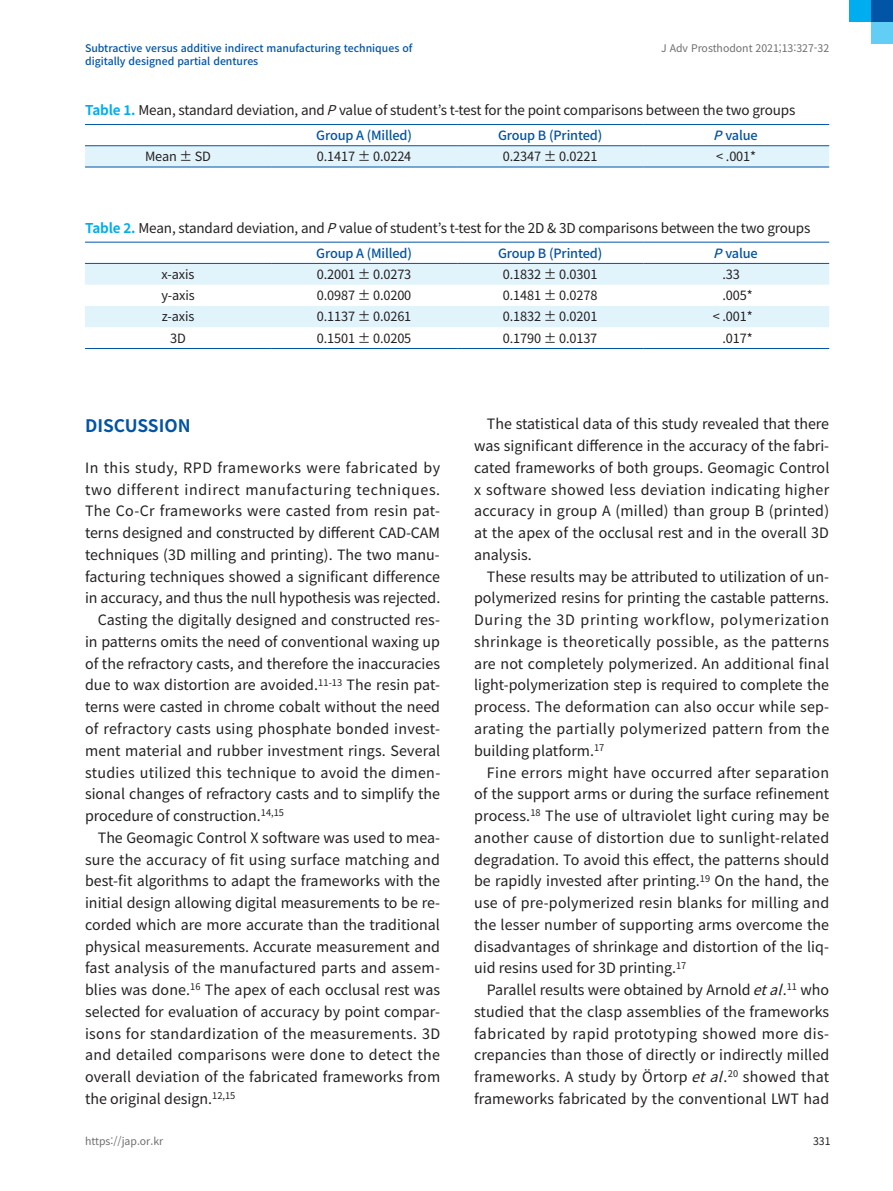
<style>
.page{position:relative;width:893px;height:1191px;background:#fff}
.page>*{position:absolute;margin:0;border:0;box-sizing:border-box;transform-origin:0 0}
.t1{font:700 17.25px "Noto Sans CJ Kkr";color:#0154a6}
.t2{font:14.25px/21.8px "Noto Sans CJ Kkr";letter-spacing:.005em;color:#231f20;text-align:justify}
.t3{font:14.25px "Noto Sans CJ Kkr";letter-spacing:.025em;color:#231f20}
.t4{font:14.25px "Noto Sans CJ Kkr";letter-spacing:.045em;color:#231f20}
.t5{font:14.25px "Noto Sans CJ Kkr";letter-spacing:.035em;color:#231f20}
.t6{font:13.5px "Noto Sans CJ Kkr";letter-spacing:-.01em;color:#231f20}
.t7{font:12.75px "Noto Sans CJ Kkr";letter-spacing:-.01em;color:#231f20}
.t8{font:500 12.75px "Noto Sans CJ Kkr";letter-spacing:-.01em;color:#0154a6}
.t9{font:500 10.5px "Noto Sans CJ Kkr";color:#0154a6}
.t10{font:10.5px "Noto Sans CJ Kkr";color:#6c6d70}
.t11{font:10.5px "Noto Sans CJ Kkr";color:#231f20}
.s1{font-weight:700;color:#00aeef}
.s2{font-style:italic}
</style>
<div class="page">
<div style="left:871px;top:22px;width:22px;height:22px;background:#62cdf5"></div>
<div style="left:849px;top:0;width:22px;height:22px;background:#00aeef"></div>
<div style="left:871px;top:0;width:22px;height:22px;background:#0154a6"></div>
<svg style="left:85px;top:264px;width:744px;height:63px;fill:#e1f4fc"></svg>
<hr style="left:85px;top:348px;width:186px;height:1px;background:#0154a6">
<hr style="left:271px;top:348px;width:186px;height:1px;background:#0154a6">
<hr style="left:457px;top:348px;width:186px;height:1px;background:#0154a6">
<hr style="left:643px;top:348px;width:186px;height:1px;background:#0154a6">
<hr style="left:85px;top:242px;width:186px;height:1px;background:#0154a6">
<hr style="left:271px;top:242px;width:186px;height:1px;background:#0154a6">
<hr style="left:457px;top:242px;width:186px;height:1px;background:#0154a6">
<hr style="left:643px;top:242px;width:186px;height:1px;background:#0154a6">
<hr style="left:85px;top:263px;width:186px;height:1px;background:#0154a6">
<hr style="left:271px;top:263px;width:186px;height:1px;background:#0154a6">
<hr style="left:457px;top:263px;width:186px;height:1px;background:#0154a6">
<hr style="left:643px;top:263px;width:186px;height:1px;background:#0154a6">
<svg style="left:85px;top:146px;width:744px;height:21px;background:#d9eef8"></svg>
<hr style="left:85px;top:124px;width:186px;height:1px;background:#0154a6">
<hr style="left:271px;top:124px;width:186px;height:1px;background:#0154a6">
<hr style="left:457px;top:124px;width:186px;height:1px;background:#0154a6">
<hr style="left:643px;top:124px;width:186px;height:1px;background:#0154a6">
<hr style="left:85px;top:145px;width:186px;height:1px;background:#0154a6">
<hr style="left:271px;top:145px;width:186px;height:1px;background:#0154a6">
<hr style="left:457px;top:145px;width:186px;height:1px;background:#0154a6">
<hr style="left:643px;top:145px;width:186px;height:1px;background:#0154a6">
<hr style="left:85px;top:167px;width:186px;height:1px;background:#0154a6">
<hr style="left:271px;top:167px;width:186px;height:1px;background:#0154a6">
<hr style="left:457px;top:167px;width:186px;height:1px;background:#0154a6">
<hr style="left:643px;top:167px;width:186px;height:1px;background:#0154a6">
<p class="t9" style="left:85px;top:42px;width:329px">Subtractive versus additive indirect manufacturing techniques of</p>
<p class="t10" style="left:661px;top:42px;width:170px">J Adv Prosthodont 2021;13:327-32</p>
<p class="t9" style="left:85px;top:55px;width:175px">digitally designed partial dentures</p>
<p class="t6" style="left:85px;top:103px;width:712px"><span class="s1">Table 1.</span> Mean, standard deviation, and <span class="s2">P</span>value of student’s t-test for the point comparisons between the two groups</p>
<p class="t8" style="left:316px;top:128px;width:97px">Group A (Milled)</p>
<p class="t8" style="left:498px;top:128px;width:106px">Group B (Printed)</p>
<p class="t8" style="left:713px;top:128px;width:46px"><span class="s2">P</span>value</p>
<p class="t7" style="left:145px;top:149px;width:68px">Mean ± SD</p>
<p class="t7" style="left:317px;top:149px;width:96px">0.1417 ± 0.0224</p>
<p class="t7" style="left:503px;top:149px;width:96px">0.2347 ± 0.0221</p>
<p class="t7" style="left:716px;top:149px;width:41px">&lt; .001*</p>
<p class="t6" style="left:85px;top:220px;width:727px"><span class="s1">Table 2.</span> Mean, standard deviation, and <span class="s2">P</span>value of student’s t-test for the 2D &amp; 3D comparisons between the two groups</p>
<p class="t8" style="left:316px;top:246px;width:97px">Group A (Milled)</p>
<p class="t8" style="left:498px;top:246px;width:106px">Group B (Printed)</p>
<p class="t8" style="left:713px;top:246px;width:46px"><span class="s2">P</span>value</p>
<p class="t7" style="left:162px;top:267px;width:34px">x-axis</p>
<p class="t7" style="left:317px;top:267px;width:96px">0.2001 ± 0.0273</p>
<p class="t7" style="left:503px;top:267px;width:96px">0.1832 ± 0.0301</p>
<p class="t7" style="left:722px;top:267px;width:19px">.33</p>
<p class="t7" style="left:161px;top:288px;width:35px">y-axis</p>
<p class="t7" style="left:317px;top:288px;width:96px">0.0987 ± 0.0200</p>
<p class="t7" style="left:503px;top:288px;width:96px">0.1481 ± 0.0278</p>
<p class="t7" style="left:722px;top:288px;width:32px">.005*</p>
<p class="t7" style="left:162px;top:309px;width:34px">z-axis</p>
<p class="t7" style="left:317px;top:309px;width:96px">0.1137 ± 0.0261</p>
<p class="t7" style="left:503px;top:309px;width:96px">0.1832 ± 0.0201</p>
<p class="t7" style="left:713px;top:309px;width:41px">&lt; .001*</p>
<p class="t7" style="left:170px;top:331px;width:17px">3D</p>
<p class="t7" style="left:317px;top:331px;width:96px">0.1501 ± 0.0205</p>
<p class="t7" style="left:503px;top:331px;width:96px">0.1790 ± 0.0137</p>
<p class="t7" style="left:722px;top:331px;width:32px">.017*</p>
<p class="t1" style="left:85px;top:416px;width:107px">DISCUSSION</p>
<p class="t5" style="left:85px;top:459px;width:357px">In this study, RPD frameworks were fabricated by</p>
<p class="t4" style="left:85px;top:481px;width:357px">two different indirect manufacturing techniques.</p>
<p class="t3" style="left:85px;top:503px;width:357px">The Co-Cr frameworks were casted from resin pat-</p>
<p class="t2" style="left:85px;top:522px;width:357px">terns designed and constructed by different CAD-CAM</p>
<p class="t2" style="left:85px;top:544px;width:356px">techniques (3D milling and printing). The two manu-</p>
<p class="t2" style="left:85px;top:566px;width:357px">facturing techniques showed a significant difference</p>
<p class="t2" style="left:85px;top:587px;width:357px">in accuracy, and thus the null hypothesis was rejected.</p>
<p class="t2" style="left:98px;top:609px;width:344px">Casting the digitally designed and constructed res-</p>
<p class="t2" style="left:85px;top:631px;width:357px">in patterns omits the need of conventional waxing up</p>
<p class="t2" style="left:85px;top:653px;width:357px">of the refractory casts, and therefore the inaccuracies</p>
<p class="t2" style="left:85px;top:674px;width:357px">due to wax distortion are avoided.<sup>11-13</sup> The resin pat-</p>
<p class="t2" style="left:85px;top:696px;width:357px">terns were casted in chrome cobalt without the need</p>
<p class="t2" style="left:85px;top:718px;width:357px">of refractory casts using phosphate bonded invest-</p>
<p class="t2" style="left:85px;top:740px;width:357px">ment material and rubber investment rings. Several</p>
<p class="t3" style="left:85px;top:764px;width:357px">studies utilized this technique to avoid the dimen-</p>
<p class="t2" style="left:85px;top:783px;width:356px">sional changes of refractory casts and to simplify the</p>
<p class="t2" style="left:85px;top:805px;width:201px">procedure of construction.<sup>14,15</sup></p>
<p class="t2" style="left:98px;top:827px;width:344px">The Geomagic Control X software was used to mea-</p>
<p class="t2" style="left:85px;top:848px;width:356px">sure the accuracy of fit using surface matching and</p>
<p class="t2" style="left:85px;top:870px;width:357px">best-fit algorithms to adapt the frameworks with the</p>
<p class="t2" style="left:85px;top:892px;width:357px">initial design allowing digital measurements to be re-</p>
<p class="t2" style="left:85px;top:914px;width:356px">corded which are more accurate than the traditional</p>
<p class="t2" style="left:85px;top:935px;width:357px">physical measurements. Accurate measurement and</p>
<p class="t2" style="left:85px;top:957px;width:356px">fast analysis of the manufactured parts and assem-</p>
<p class="t2" style="left:85px;top:979px;width:357px">blies was done.<sup>16</sup> The apex of each occlusal rest was</p>
<p class="t2" style="left:85px;top:1001px;width:357px">selected for evaluation of accuracy by point compar-</p>
<p class="t3" style="left:85px;top:1025px;width:357px">isons for standardization of the measurements. 3D</p>
<p class="t3" style="left:85px;top:1047px;width:356px">and detailed comparisons were done to detect the</p>
<p class="t2" style="left:85px;top:1066px;width:357px">overall deviation of the fabricated frameworks from</p>
<p class="t2" style="left:85px;top:1088px;width:152px">the original design.<sup>12,15</sup></p>
<p class="t2" style="left:474px;top:413px;width:357px;text-indent:13px">The statistical data of this study revealed that there was significant difference in the accuracy of the fabri&shy;cated frameworks of both groups. Geomagic Control x software showed less deviation indicating higher accuracy in group A (milled) than group B (printed) at the apex of the occlusal rest and in the overall 3D analysis.</p>
<p class="t2" style="left:474px;top:566px;width:357px;text-indent:13px">These results may be attributed to utilization of un&shy;polymerized resins for printing the castable patterns.<br>During the 3D printing workflow, polymerization shrinkage is theoretically possible, as the patterns are not completely polymerized. An additional final light-polymerization step is required to complete the process. The deformation can also occur while sep&shy;arating the partially polymerized pattern from the building platform.<sup>17</sup></p>
<p class="t2" style="left:474px;top:761px;width:357px;text-indent:13px">Fine errors might have occurred after separation of the support arms or during the surface refinement process.<sup>18</sup> The use of ultraviolet light curing may be another cause of distortion due to sunlight-related degradation. To avoid this effect, the patterns should be rapidly invested after printing.<sup>19</sup> On the hand, the use of pre-polymerized resin blanks for milling and the lesser number of supporting arms overcome the disadvantages of shrinkage and distortion of the liq&shy;uid resins used for 3D printing.<sup>17</sup></p>
<p class="t2" style="left:474px;top:979px;width:357px;text-indent:13px">Parallel results were obtained by Arnold <span class="s2">etal</span>.<sup>11</sup> who studied that the clasp assemblies of the frameworks fabricated by rapid prototyping showed more dis&shy;crepancies than those of directly or indirectly milled frameworks. A study by Örtorp <span class="s2">etal</span>.<sup>20</sup> showed that frameworks fabricated by the conventional LWT had</p>
<p class="t10" style="left:85px;top:1135px;width:80px">https://jap.or.kr</p>
<p class="t11" style="left:813px;top:1135px;width:19px">331</p>
</div>
